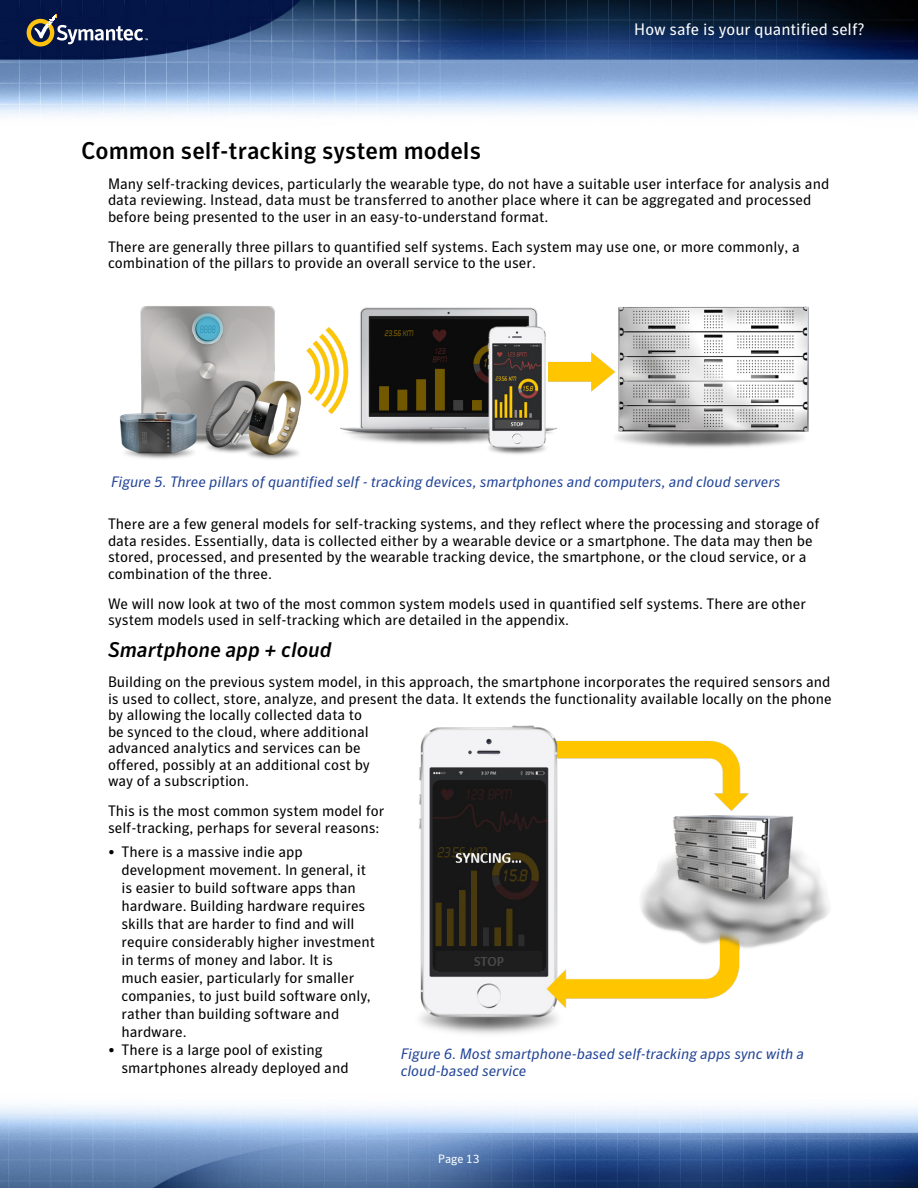
<style>
.page{position:relative;width:918px;height:1188px;background:#fff}
.page>*{position:absolute;margin:0;border:0;box-sizing:border-box;transform-origin:0 0}
.t1{font:500 24px "Symantec Sans";color:#000}
.t2{font:italic 500 21px "Symantec Sans";color:#000}
.t3{font:16.5px "Symantec Sans";color:#fff}
.t4{font:15px/16.5px "Symantec Sans";color:#000}
.t5{font:italic 15px/16.5px "Symantec Sans";color:#234596}
.t6{font:12px "Symantec Sans";color:#fff}
</style>
<div class="page">
<img style="left:0;top:0;width:918px;height:1188px">
<svg style="left:27px;top:15px;width:121px;height:32px;background:#434b62"></svg>
<img style="left:401px;top:719px;width:436px;height:319px">
<img style="left:108px;top:297px;width:729px;height:165px">
<p class="t3" style="left:634px;top:19px;width:232px">How safe is your quantified self?</p>
<h1 class="t1" style="left:81px;top:136px;width:402px">Common self-tracking system models</h1>
<p class="t4" style="left:108px;top:175px;width:723px">Many self-tracking devices, particularly the wearable type, do not have a suitable user interface for analysis and data reviewing. Instead, data must be transferred to another place where it can be aggregated and processed before being presented to the user in an easy-to-understand format.</p>
<p class="t4" style="left:108px;top:238px;width:693px">There are generally three pillars to quantified self systems. Each system may use one, or more commonly, a combination of the pillars to provide an overall service to the user.</p>
<p class="t5" style="left:111px;top:473px;width:671px">Figure 5. Three pillars of quantified self - tracking devices, smartphones and computers, and cloud servers</p>
<p class="t4" style="left:108px;top:516px;width:713px">There are a few general models for self-tracking systems, and they reflect where the processing and storage of data resides. Essentially, data is collected either by a wearable device or a smartphone. The data may then be stored, processed, and presented by the wearable tracking device, the smartphone, or the cloud service, or a combination of the three.</p>
<p class="t4" style="left:108px;top:595px;width:700px">We will now look at two of the most common system models used in quantified self systems. There are other system models used in self-tracking which are detailed in the appendix.</p>
<h2 class="t2" style="left:108px;top:637px;width:225px">Smartphone app + cloud</h2>
<p class="t4" style="left:108px;top:673px;width:725px">Building on the previous system model, in this approach, the smartphone incorporates the required sensors and is used to collect, store, analyze, and present the data. It extends the functionality available locally on the phone by allowing the locally collected data to<br>be synced to the cloud, where additional<br>advanced analytics and services can be<br>offered, possibly at an additional cost by<br>way of a subscription.</p>
<p class="t4" style="left:108px;top:802px;width:278px">This is the most common system model for self-tracking, perhaps for several reasons:</p>
<p class="t4" style="left:122px;top:843px;width:255px;line-height:18px;text-indent:-14px">• There is a massive indie app development movement. In general, it is easier to build software apps than hardware. Building hardware requires skills that are harder to find and will require considerably higher investment in terms of money and labor. It is<br>much easier, particularly for smaller companies, to just build software only, rather than building software and hardware.</p>
<p class="t4" style="left:122px;top:1041px;width:229px;line-height:18px;text-indent:-14px">• There is a large pool of existing smartphones already deployed and</p>
<p class="t5" style="left:401px;top:1046px;width:405px">Figure 6. Most smartphone-based self-tracking apps sync with a cloud-based service</p>
<p class="t6" style="left:438px;top:1152px;width:43px">Page 13</p>
</div>
